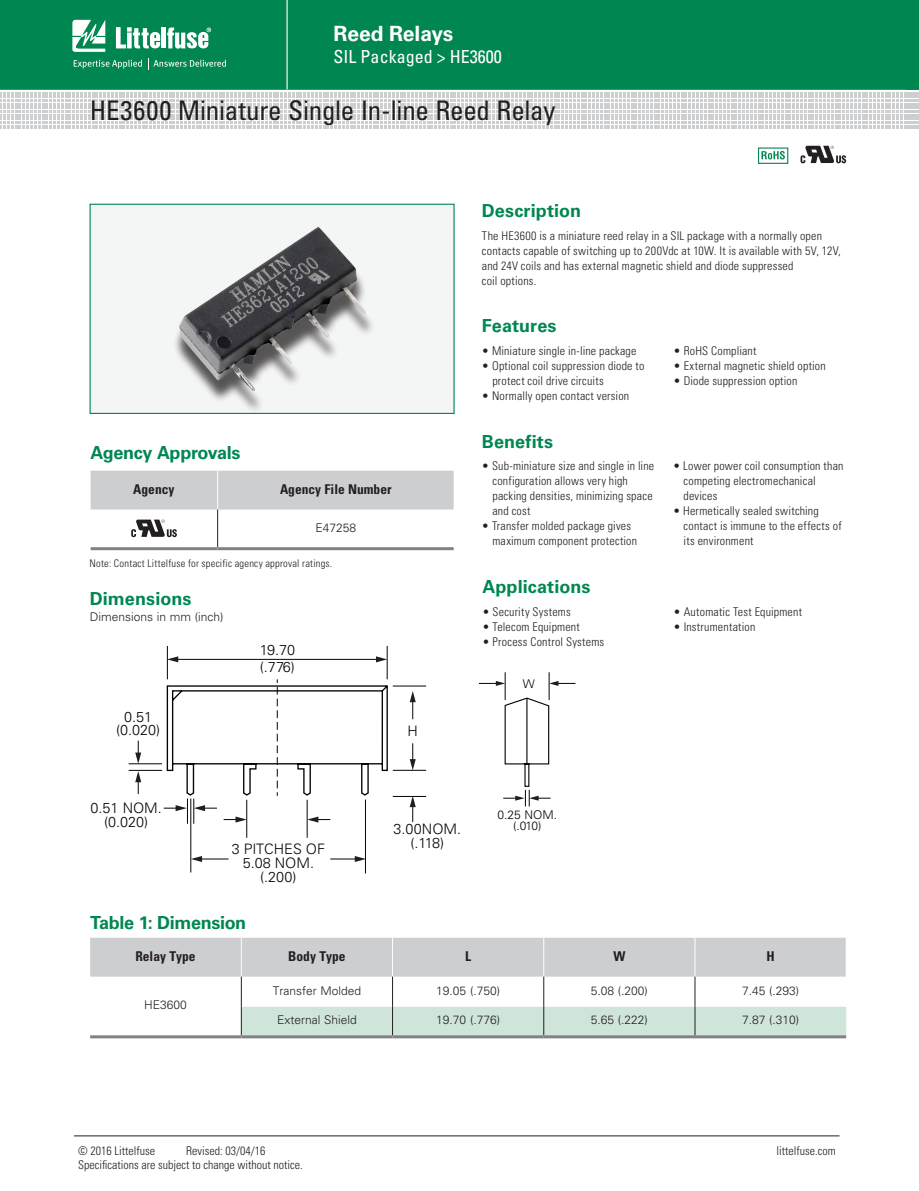
<style>
.page{position:relative;width:919px;height:1191px;background:#fff}
.page>*{position:absolute;margin:0;border:0;box-sizing:border-box;transform-origin:0 0}
.Class_Head{font:condensed 27px "Univers LT Std";letter-spacing:-.01em;color:#231f20}
.t1{font:700 21px "Univers LT Std";letter-spacing:-.01em;color:#fff}
.Strong_Bold_Body{font:700 18px "Univers LT Std";color:#008751}
.Strong_Bold_Body-2{font:700 18px "Univers LT Std";letter-spacing:-.02em;color:#008751}
.ch_subtitle_L{font:condensed 18px "Univers LT Std";color:#fff}
.t2{font:300 14.4px/13.6px "Univers LT Std";color:#040503;text-align:center}
.Table_head{font:700 condensed 13.5px "Univers LT Std";color:#231f20}
.Spec_body{font:300 condensed 12px/15px "Univers LT Std";letter-spacing:.015em;color:#231f20}
.Chart_Body{font:300 12px "Univers LT Std";color:#231f20}
.t3{font:300 12px/11.4px "Univers LT Std";color:#040503;text-align:center}
.Strong_Bold_Body-3{font:300 12px "Univers LT Std";color:#231f20}
.Spec_body-2{font:300 condensed 10.5px "Univers LT Std";letter-spacing:.025em;color:#231f20}
</style>
<div class="page">
<hr style="left:74px;top:1135px;width:765px;height:1px;background:#231f20">
<svg style="left:0;top:0;width:919px;height:127px;background:#46a37e"></svg>
<div style="left:91px;top:470px;width:362px;height:39px;background:#cdced0"></div>
<hr style="left:217px;top:470px;width:1px;height:39px;background:#fff">
<hr style="left:217px;top:509px;width:1px;height:38px;background:#231f20">
<hr style="left:91px;top:547px;width:127px;height:3px;background:#808285">
<hr style="left:218px;top:547px;width:235px;height:3px;background:#808285">
<svg style="left:131px;top:519px;width:46px;height:18px"></svg>
<div style="left:89px;top:204px;width:365px;height:210px;background:#f4f5f5;border:1px solid #008751"></div>
<svg style="left:761px;top:151px;width:23px;height:8px"></svg>
<div style="left:758px;top:147px;width:30px;height:17px;border:1px solid #008751"></div>
<svg style="left:800px;top:146px;width:46px;height:17px"></svg>
<div style="left:90px;top:937px;width:755px;height:39px;background:#cdced0"></div>
<hr style="left:241px;top:937px;width:1px;height:39px;background:#fff">
<hr style="left:392px;top:937px;width:1px;height:39px;background:#fff">
<hr style="left:543px;top:937px;width:1px;height:39px;background:#fff">
<hr style="left:694px;top:937px;width:1px;height:39px;background:#fff">
<hr style="left:241px;top:976px;width:1px;height:30px;background:#231f20">
<hr style="left:392px;top:976px;width:1px;height:30px;background:#231f20">
<hr style="left:543px;top:976px;width:1px;height:30px;background:#231f20">
<hr style="left:694px;top:976px;width:1px;height:30px;background:#231f20">
<div style="left:241px;top:1006px;width:605px;height:29px;background:#d0e5da"></div>
<hr style="left:241px;top:1035px;width:151px;height:3px;background:#808285">
<hr style="left:392px;top:1035px;width:151px;height:3px;background:#808285">
<hr style="left:543px;top:1035px;width:152px;height:3px;background:#808285">
<hr style="left:695px;top:1035px;width:151px;height:3px;background:#808285">
<hr style="left:90px;top:1035px;width:151px;height:3px;background:#808285">
<div style="left:173px;top:234px;width:202px;height:179px;background:#231f20;opacity:.75"></div>
<img style="left:179px;top:227px;width:187px;height:164px">
<hr style="left:167px;top:646px;width:1px;height:33px;background:#040503">
<hr style="left:386px;top:646px;width:1px;height:33px;background:#040503">
<hr style="left:174px;top:659px;width:207px;height:1px;background:#040503">
<svg style="left:167px;top:656px;width:11px;height:6px"></svg>
<hr style="left:129px;top:763px;width:33px;height:1px;background:#040503">
<hr style="left:129px;top:770px;width:33px;height:1px;background:#040503">
<svg style="left:135px;top:740px;width:6px;height:24px"></svg>
<svg style="left:135px;top:771px;width:6px;height:23px"></svg>
<hr style="left:307px;top:799px;width:1px;height:39px;background:#040503">
<hr style="left:246px;top:799px;width:1px;height:39px;background:#040503">
<svg style="left:164px;top:679px;width:224px;height:144px"></svg>
<hr style="left:190px;top:798px;width:1px;height:74px;background:#040503">
<hr style="left:198px;top:858px;width:30px;height:1px;background:#040503">
<svg style="left:191px;top:856px;width:11px;height:6px"></svg>
<hr style="left:365px;top:799px;width:1px;height:74px;background:#040503">
<svg style="left:330px;top:856px;width:35px;height:6px"></svg>
<svg style="left:376px;top:656px;width:11px;height:6px"></svg>
<hr style="left:393px;top:770px;width:33px;height:1px;background:#040503">
<svg style="left:409px;top:743px;width:7px;height:27px"></svg>
<hr style="left:393px;top:685px;width:33px;height:1px;background:#040503">
<svg style="left:409px;top:691px;width:7px;height:28px"></svg>
<hr style="left:393px;top:796px;width:33px;height:1px;background:#040503">
<svg style="left:409px;top:796px;width:7px;height:26px"></svg>
<svg style="left:479px;top:672px;width:96px;height:134px"></svg>
<p class="t1" style="left:333px;top:21px;width:121px">Reed Relays</p>
<p class="ch_subtitle_L" style="left:333px;top:45px;width:169px">SIL Packaged &gt; HE3600</p>
<p class="Class_Head" style="left:90px;top:94px;width:467px">HE3600 Miniature Single In-line Reed Relay</p>
<p class="Strong_Bold_Body" style="left:482px;top:200px;width:101px">Description</p>
<p class="Spec_body" style="left:482px;top:228px;width:360px">The HE3600 is a miniature reed relay in a SIL package with a normally open contacts capable of switching up to 200Vdc at 10W. It is available with 5V, 12V, and 24V coils and has external magnetic shield and diode suppressed<br>coil options.</p>
<p class="Strong_Bold_Body-2" style="left:91px;top:442px;width:151px">Agency Approvals</p>
<p class="Table_head" style="left:133px;top:481px;width:43px">Agency</p>
<p class="Table_head" style="left:280px;top:481px;width:113px">Agency File Number</p>
<p class="Chart_Body" style="left:315px;top:520px;width:42px">E47258</p>
<p class="Spec_body-2" style="left:89px;top:557px;width:244px">Note: Contact Littelfuse for specific agency approval ratings.</p>
<p class="Strong_Bold_Body" style="left:90px;top:588px;width:103px">Dimensions</p>
<p class="Strong_Bold_Body-3" style="left:90px;top:609px;width:135px">Dimensions in mm (inch)</p>
<p class="t2" style="left:116px;top:709px;width:46px">0.51 (0.020)</p>
<p class="t2" style="left:260px;top:641px;width:37px;line-height:17.2px;text-align:left">19.70 (.776)</p>
<p class="t3" style="left:271px;top:662px;width:31px">19.70</p>
<p class="t2" style="left:407px;top:724px;width:12px">H</p>
<p class="Strong_Bold_Body" style="left:482px;top:315px;width:76px">Features</p>
<p class="Spec_body" style="left:482px;top:343px;width:156px">• Miniature single in-line package</p>
<p class="Spec_body" style="left:492px;top:358px;width:153px;text-indent:-10px">• Optional coil suppression diode to protect coil drive circuits</p>
<p class="Spec_body" style="left:482px;top:388px;width:149px">• Normally open contact version</p>
<p class="Strong_Bold_Body" style="left:482px;top:431px;width:73px">Benefits</p>
<p class="Spec_body" style="left:492px;top:458px;width:163px;text-indent:-10px">• Sub-miniature size and single in line configuration allows very high packing densities, minimizing space and cost</p>
<p class="Spec_body" style="left:492px;top:518px;width:146px;text-indent:-10px">• Transfer molded package gives maximum component protection</p>
<p class="Strong_Bold_Body" style="left:482px;top:576px;width:110px">Applications</p>
<p class="Spec_body" style="left:482px;top:604px;width:90px">• Security Systems</p>
<p class="Spec_body" style="left:482px;top:619px;width:99px">• Telecom Equipment</p>
<p class="Spec_body" style="left:482px;top:634px;width:123px">• Process Control Systems</p>
<p class="t3" style="left:523px;top:678px;width:13px">W</p>
<p class="Spec_body" style="left:673px;top:343px;width:84px">• RoHS Compliant</p>
<p class="Spec_body" style="left:673px;top:358px;width:154px">• External magnetic shield option</p>
<p class="Spec_body" style="left:673px;top:373px;width:125px">• Diode suppression option</p>
<p class="Spec_body" style="left:683px;top:458px;width:161px;text-indent:-10px">• Lower power coil consumption than competing electromechanical devices</p>
<p class="Spec_body" style="left:683px;top:503px;width:159px;text-indent:-10px">• Hermetically sealed switching contact is immune to the effects of its environment</p>
<p class="Spec_body" style="left:673px;top:604px;width:130px">• Automatic Test Equipment</p>
<p class="Spec_body" style="left:673px;top:619px;width:83px">• Instrumentation</p>
<p class="t2" style="left:91px;top:801px;width:73px">0.51 NOM. (0.020)</p>
<p class="t3" style="left:257px;top:839px;width:61px">5.08 NOM. (.200)</p>
<p class="t2" style="left:232px;top:842px;width:95px">3 PITCHES OF<br>5.08 NOM. (.200)</p>
<p class="t2" style="left:393px;top:822px;width:69px">3.00NOM. (.118)</p>
<p class="t3" style="left:397px;top:823px;width:30px">(.118)</p>
<p class="t3" style="left:497px;top:808px;width:61px">0.25 NOM. (.010)</p>
<p class="Strong_Bold_Body-2" style="left:90px;top:912px;width:158px">Table 1: Dimension</p>
<p class="Table_head" style="left:135px;top:947px;width:62px">Relay Type</p>
<p class="Table_head" style="left:288px;top:947px;width:59px">Body Type</p>
<p class="Table_head" style="left:465px;top:947px;width:7px">L</p>
<p class="Table_head" style="left:613px;top:947px;width:14px">W</p>
<p class="Table_head" style="left:766px;top:947px;width:10px">H</p>
<p class="Chart_Body" style="left:144px;top:997px;width:44px">HE3600</p>
<p class="Chart_Body" style="left:273px;top:983px;width:90px">Transfer Molded</p>
<p class="Chart_Body" style="left:436px;top:983px;width:65px">19.05 (.750)</p>
<p class="Chart_Body" style="left:590px;top:983px;width:59px">5.08 (.200)</p>
<p class="Chart_Body" style="left:742px;top:983px;width:59px">7.45 (.293)</p>
<p class="Chart_Body" style="left:277px;top:1013px;width:81px">External Shield</p>
<p class="Chart_Body" style="left:436px;top:1013px;width:65px">19.70 (.776)</p>
<p class="Chart_Body" style="left:590px;top:1013px;width:59px">5.65 (.222)</p>
<p class="Chart_Body" style="left:742px;top:1013px;width:59px">7.87 (.310)</p>
<p class="Spec_body" style="left:78px;top:1143px;width:78px">© 2016 Littelfuse</p>
<p class="Spec_body" style="left:186px;top:1143px;width:81px">Revised: 03/04/16</p>
<p class="Spec_body" style="left:776px;top:1143px;width:61px">littelfuse.com</p>
<p class="Spec_body" style="left:78px;top:1157px;width:226px">Specifications are subject to change without notice.</p>
</div>
